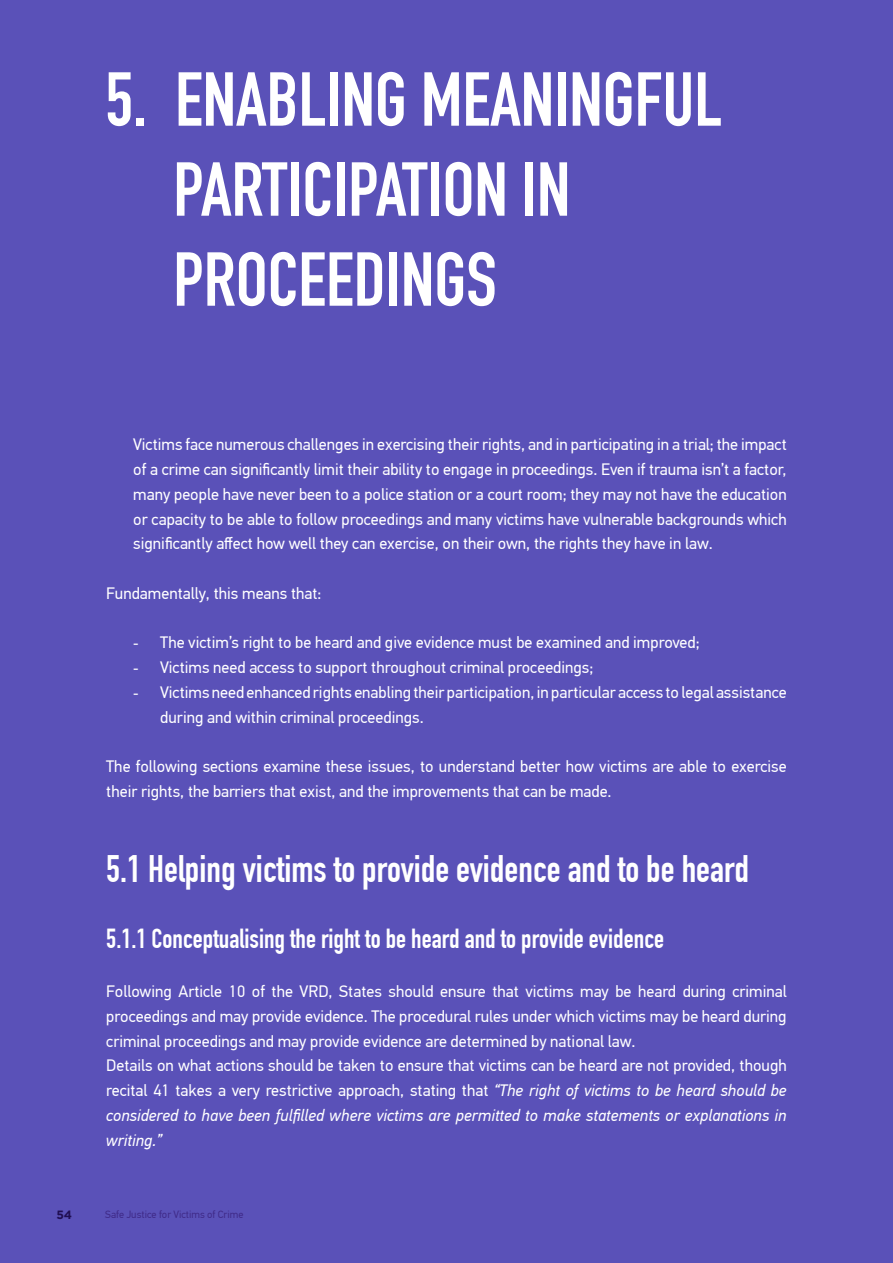
<style>
.page{position:relative;width:893px;height:1263px;background:#5a51b8}
.page>*{position:absolute;margin:0;border:0;box-sizing:border-box;transform-origin:0 0}
.t1{font:700 75px/90px "DIN Condensed";color:#fff}
.t2{font:700 37.5px "DIN Condensed";color:#fff}
.t3{font:700 27px "DIN Condensed";color:#fff}
.t4{font:16.5px/24.8px "PF Din Text Pro";color:#fff}
.t5{font:700 12px "Gotham Pro";color:#200e53}
.t6{font:10.5px "PF Din Text Pro";color:#402b89}
.s1{font-family:"Times New Roman"}
.s2{font-style:italic}
</style>
<div class="page">
<h1 class="t1" style="left:173px;top:55px;width:550px;text-indent:-68px">5. ENABLING MEANINGFUL<br>PARTICIPATION IN<br>PROCEEDINGS</h1>
<p class="t4" style="left:133px;top:432px;width:655px;text-align:justify">Victims face numerous challenges in exercising their rights, and in participating in a trial; the impact of a crime can significantly limit their ability to engage in proceedings. Even if trauma isn’t a factor, many people have never been to a police station or a court room; they may not have the education or capacity to be able to follow proceedings and many victims have vulnerable backgrounds which significantly affect how well they can exercise, on their own, the rights they have in law.</p>
<p class="t4" style="left:106px;top:581px;width:217px">Fundamentally, this means that:</p>
<p class="t4" style="left:133px;top:630px;width:568px"><span class="s1">-</span> The victim’s right to be heard and give evidence must be examined and improved;</p>
<p class="t4" style="left:133px;top:655px;width:462px"><span class="s1">-</span> Victims need access to support throughout criminal proceedings;</p>
<p class="t4" style="left:160px;top:680px;width:628px;text-indent:-27px"><span class="s1">-</span> Victims need enhanced rights enabling their participation, in particular access to legal assistance during and within criminal proceedings.</p>
<p class="t4" style="left:106px;top:754px;width:682px">The following sections examine these issues, to understand better how victims are able to exercise their rights, the barriers that exist, and the improvements that can be made.</p>
<h2 class="t2" style="left:106px;top:847px;width:644px">5.1 Helping victims to provide evidence and to be heard</h2>
<h3 class="t3" style="left:106px;top:922px;width:559px">5.1.1 Conceptualising the right to be heard and to provide evidence</h3>
<p class="t4" style="left:106px;top:979px;width:682px">Following Article 10 of the VRD, States should ensure that victims may be heard during criminal proceedings and may provide evidence. The procedural rules under which victims may be heard during criminal proceedings and may provide evidence are determined by national law.<br>Details on what actions should be taken to ensure that victims can be heard are not provided, though recital 41 takes a very restrictive approach, stating that <span class="s2">“The right of victims to be heard should be considered to have been fulfilled where victims are permitted to make statements or explanations in writing.”</span></p>
<p class="t5" style="left:56px;top:1207px;width:17px">54</p>
<p class="t6" style="left:105px;top:1208px;width:140px">Safe Justice for Victims of Crime</p>
</div>
